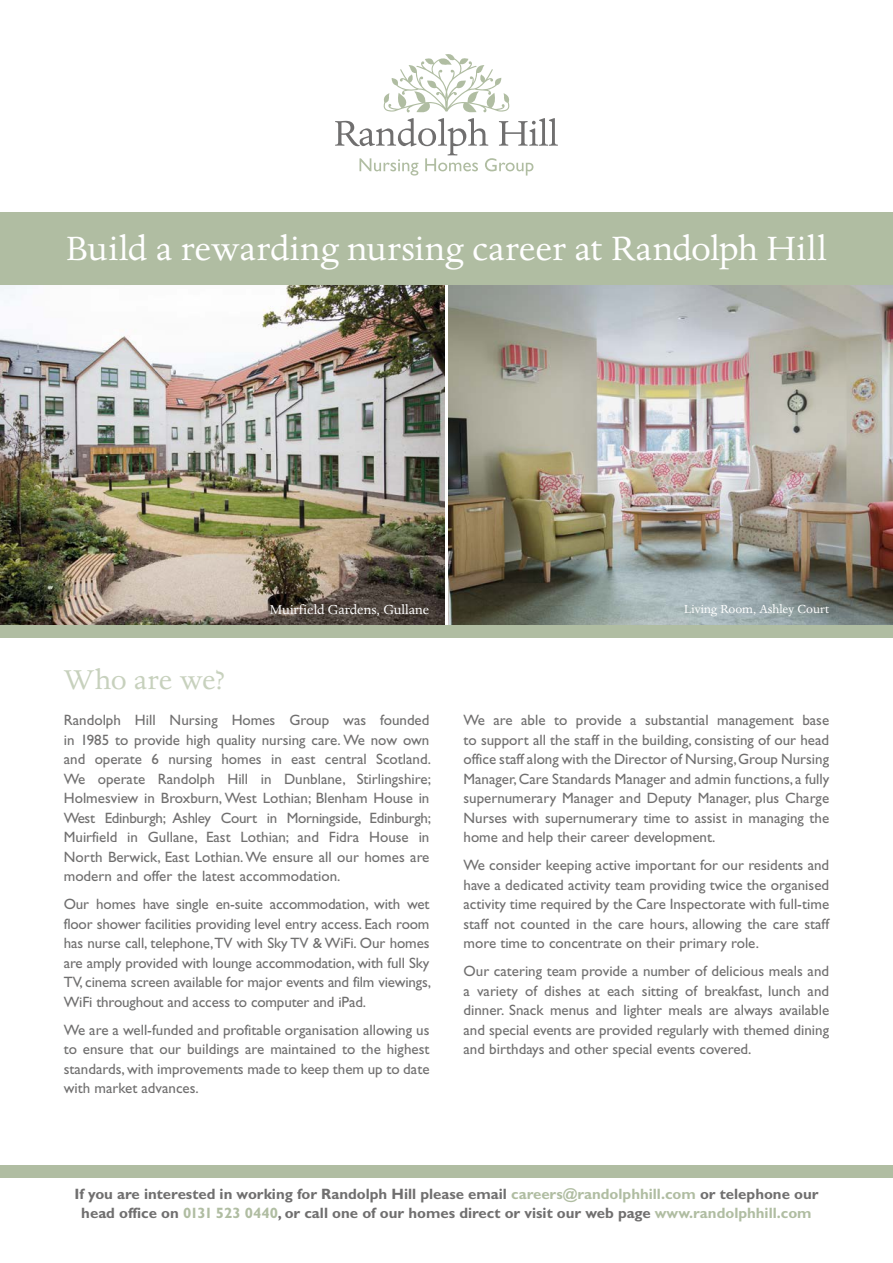
<style>
.page{position:relative;width:893px;height:1263px;background:#fff}
.page>*{position:absolute;margin:0;border:0;box-sizing:border-box;transform-origin:0 0}
.t1{font:39px "Dante MT Std";color:#fff}
.t2{font:31.5px "Dante MT Std";letter-spacing:.005em;color:#c7d1bd}
.t3{font:15px/19.5px "Gill Sans Std";color:#706f6f;text-align:justify}
.t4{font:700 15px/19.5px "Gill Sans Std";color:#706f6f;text-align:center}
.t5{font:15px "Dante MT Std";color:#fff}
.t6{font:13.5px "Dante MT Std";color:#fff}
.s1{color:#b0bda2}
</style>
<div class="page">
<svg style="left:335px;top:118px;width:223px;height:58px"></svg>
<svg style="left:383px;top:54px;width:127px;height:58px"></svg>
<div style="left:0;top:1165px;width:893px;height:13px;background:#b0bda2"></div>
<img style="left:0;top:285px;width:444px;height:340px">
<img style="left:449px;top:285px;width:444px;height:340px">
<div style="left:0;top:625px;width:893px;height:13px;background:#b0bda2"></div>
<div style="left:0;top:213px;width:893px;height:72px;background:#b0bda2"></div>
<h1 class="t1" style="left:66px;top:226px;width:762px">Build a rewarding nursing career at Randolph Hill</h1>
<p class="t5" style="left:270px;top:600px;width:161px">Muirfield Gardens, Gullane</p>
<p class="t6" style="left:684px;top:601px;width:147px">Living Room, Ashley Court</p>
<h2 class="t2" style="left:64px;top:661px;width:163px">Who are we?</h2>
<p class="t3" style="left:64px;top:710px;width:369px">Randolph Hill Nursing Homes Group was founded in 1985 to provide high quality nursing care. We now own and operate 6 nursing homes in east central Scotland.<br>We operate Randolph Hill in Dunblane, Stirlingshire; Holmesview in Broxburn, West Lothian; Blenham House in West Edinburgh; Ashley Court in Morningside, Edinburgh; Muirfield in Gullane, East Lothian; and Fidra House in North Berwick, East Lothian. We ensure all our homes are modern and offer the latest accommodation.</p>
<p class="t3" style="left:64px;top:894px;width:369px">Our homes have single en-suite accommodation, with wet floor shower facilities providing level entry access. Each room has nurse call, telephone, TV with Sky TV &amp; WiFi. Our homes are amply provided with lounge accommodation, with full Sky TV, cinema screen available for major events and film viewings, WiFi throughout and access to computer and iPad.</p>
<p class="t3" style="left:64px;top:1020px;width:367px">We are a well-funded and profitable organisation allowing us to ensure that our buildings are maintained to the highest standards, with improvements made to keep them up to date with market advances.</p>
<p class="t3" style="left:463px;top:710px;width:367px">We are able to provide a substantial management base to support all the staff in the building, consisting of our head office staff along with the Director of Nursing, Group Nursing Manager, Care Standards Manager and admin functions, a fully supernumerary Manager and Deputy Manager, plus Charge Nurses with supernumerary time to assist in managing the home and help their career development.</p>
<p class="t3" style="left:463px;top:855px;width:367px">We consider keeping active important for our residents and have a dedicated activity team providing twice the organised activity time required by the Care Inspectorate with full-time staff not counted in the care hours, allowing the care staff more time to concentrate on their primary role.</p>
<p class="t3" style="left:463px;top:961px;width:367px">Our catering team provide a number of delicious meals and a variety of dishes at each sitting of breakfast, lunch and dinner. Snack menus and lighter meals are always available and special events are provided regularly with themed dining and birthdays and other special events covered.</p>
<p class="t4" style="left:74px;top:1184px;width:746px">If you are interested in working for Randolph Hill please email <span class="s1">careers@randolphhill.com</span> or telephone our head office on <span class="s1">0131 523 0440</span>, or call one of our homes direct or visit our web page <span class="s1">www.randolphhill.com</span></p>
</div>
